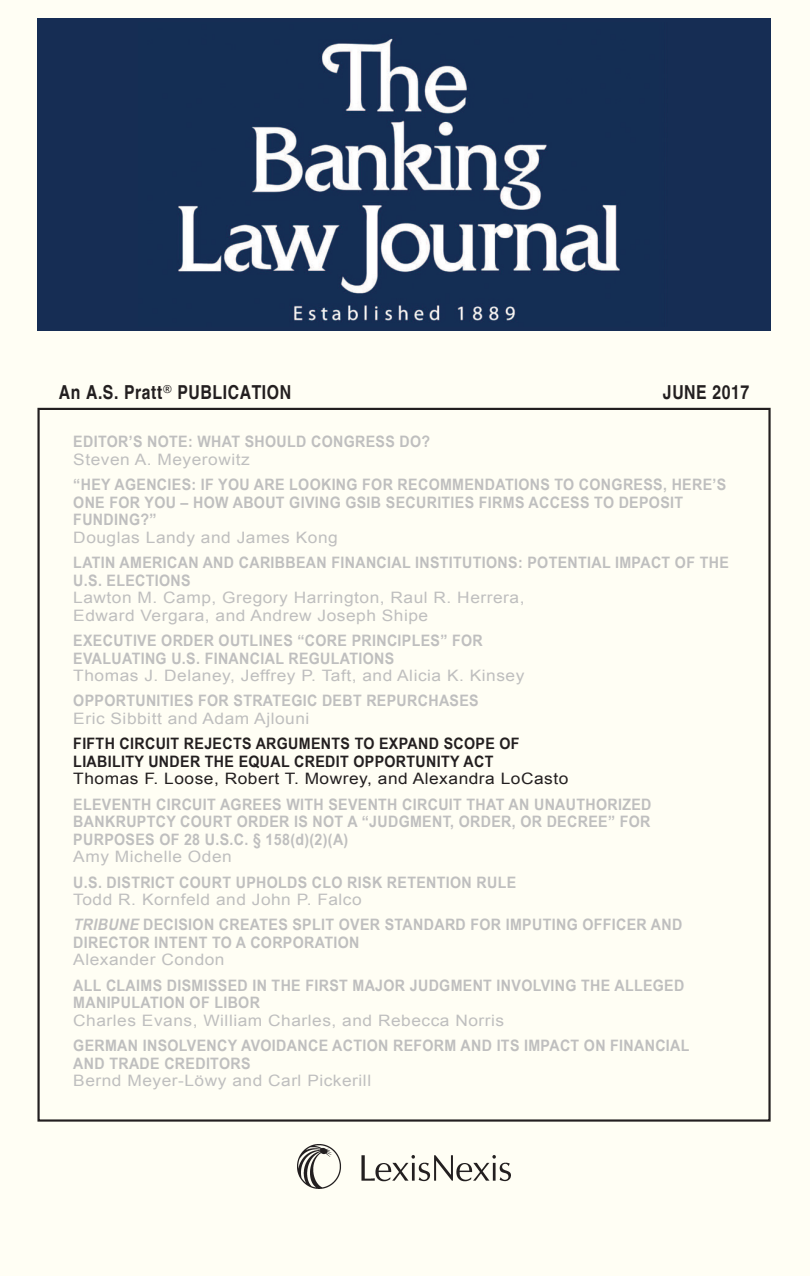
<style>
.page{position:relative;width:810px;height:1276px;background:#fffef4}
.page>*{position:absolute;margin:0;border:0;box-sizing:border-box;transform-origin:0 0}
.TOC_Title{font:700 condensed 19.25px "Helvetica";letter-spacing:.03em;color:#231f20}
.TOC_Title-2{font:700 15.75px/17.5px "Arial Narrow";letter-spacing:.02em;color:#bfbfbf;scale:1.1 1}
.TOC_Title-3{font:700 15.75px/17.5px "Arial Narrow";letter-spacing:.02em;color:#231f20;scale:1.1 1}
.s1{font-family:"Arial";font-weight:400}
.s2{font-style:italic}
</style>
<div class="page">
<div style="left:37px;top:18px;width:733px;height:312px;background:#162d54"></div>
<img style="left:178px;top:38px;width:442px;height:283px">
<img style="left:298px;top:1145px;width:212px;height:43px">
<p class="TOC_Title" style="left:59px;top:380px;width:234px">An A.S. Pratt<sup>®</sup> PUBLICATION</p>
<p class="TOC_Title" style="left:663px;top:380px;width:88px">JUNE 2017</p>
<p class="TOC_Title-2" style="left:73px;top:432px;width:326px">EDITOR’S NOTE: WHAT SHOULD CONGRESS DO?<br><span class="s1">Steven A. Meyerowitz</span></p>
<p class="TOC_Title-2" style="left:73px;top:475px;width:595px">“HEY AGENCIES: IF YOU ARE LOOKING FOR RECOMMENDATIONS TO CONGRESS, HERE’S ONE FOR YOU – HOW ABOUT GIVING GSIB SECURITIES FIRMS ACCESS TO DEPOSIT FUNDING?”<br><span class="s1">Douglas Landy and James Kong</span></p>
<p class="TOC_Title-2" style="left:73px;top:553px;width:597px">LATIN AMERICAN AND CARIBBEAN FINANCIAL INSTITUTIONS: POTENTIAL IMPACT OF THE U.S. ELECTIONS<br><span class="s1">Lawton M. Camp, Gregory Harrington, Raul R. Herrera,<br>Edward Vergara, and Andrew Joseph Shipe</span></p>
<p class="TOC_Title-2" style="left:73px;top:631px;width:412px">EXECUTIVE ORDER OUTLINES “CORE PRINCIPLES” FOR<br>EVALUATING U.S. FINANCIAL REGULATIONS<br><span class="s1">Thomas J. Delaney, Jeffrey P. Taft, and Alicia K. Kinsey</span></p>
<p class="TOC_Title-2" style="left:73px;top:691px;width:370px">OPPORTUNITIES FOR STRATEGIC DEBT REPURCHASES<br><span class="s1">Eric Sibbitt and Adam Ajlouni</span></p>
<p class="TOC_Title-3" style="left:73px;top:734px;width:451px">FIFTH CIRCUIT REJECTS ARGUMENTS TO EXPAND SCOPE OF<br>LIABILITY UNDER THE EQUAL CREDIT OPPORTUNITY ACT<br><span class="s1">Thomas F. Loose, Robert T. Mowrey, and Alexandra LoCasto</span></p>
<p class="TOC_Title-2" style="left:73px;top:794px;width:527px">ELEVENTH CIRCUIT AGREES WITH SEVENTH CIRCUIT THAT AN UNAUTHORIZED BANKRUPTCY COURT ORDER IS NOT A “JUDGMENT, ORDER, OR DECREE” FOR PURPOSES OF 28 U.S.C. § 158(d)(2)(A)<br><span class="s1">Amy Michelle Oden</span></p>
<p class="TOC_Title-2" style="left:73px;top:872px;width:404px">U.S. DISTRICT COURT UPHOLDS CLO RISK RETENTION RULE<br><span class="s1">Todd R. Kornfeld and John P. Falco</span></p>
<p class="TOC_Title-2" style="left:73px;top:915px;width:555px"><span class="s2">TRIBUNE</span> DECISION CREATES SPLIT OVER STANDARD FOR IMPUTING OFFICER AND<br>DIRECTOR INTENT TO A CORPORATION<br><span class="s1">Alexander Condon</span></p>
<p class="TOC_Title-2" style="left:73px;top:976px;width:557px">ALL CLAIMS DISMISSED IN THE FIRST MAJOR JUDGMENT INVOLVING THE ALLEGED<br>MANIPULATION OF LIBOR<br><span class="s1">Charles Evans, William Charles, and Rebecca Norris</span></p>
<p class="TOC_Title-2" style="left:73px;top:1036px;width:562px">GERMAN INSOLVENCY AVOIDANCE ACTION REFORM AND ITS IMPACT ON FINANCIAL<br>AND TRADE CREDITORS<br><span class="s1">Bernd Meyer-Löwy and Carl Pickerill</span></p>
</div>
